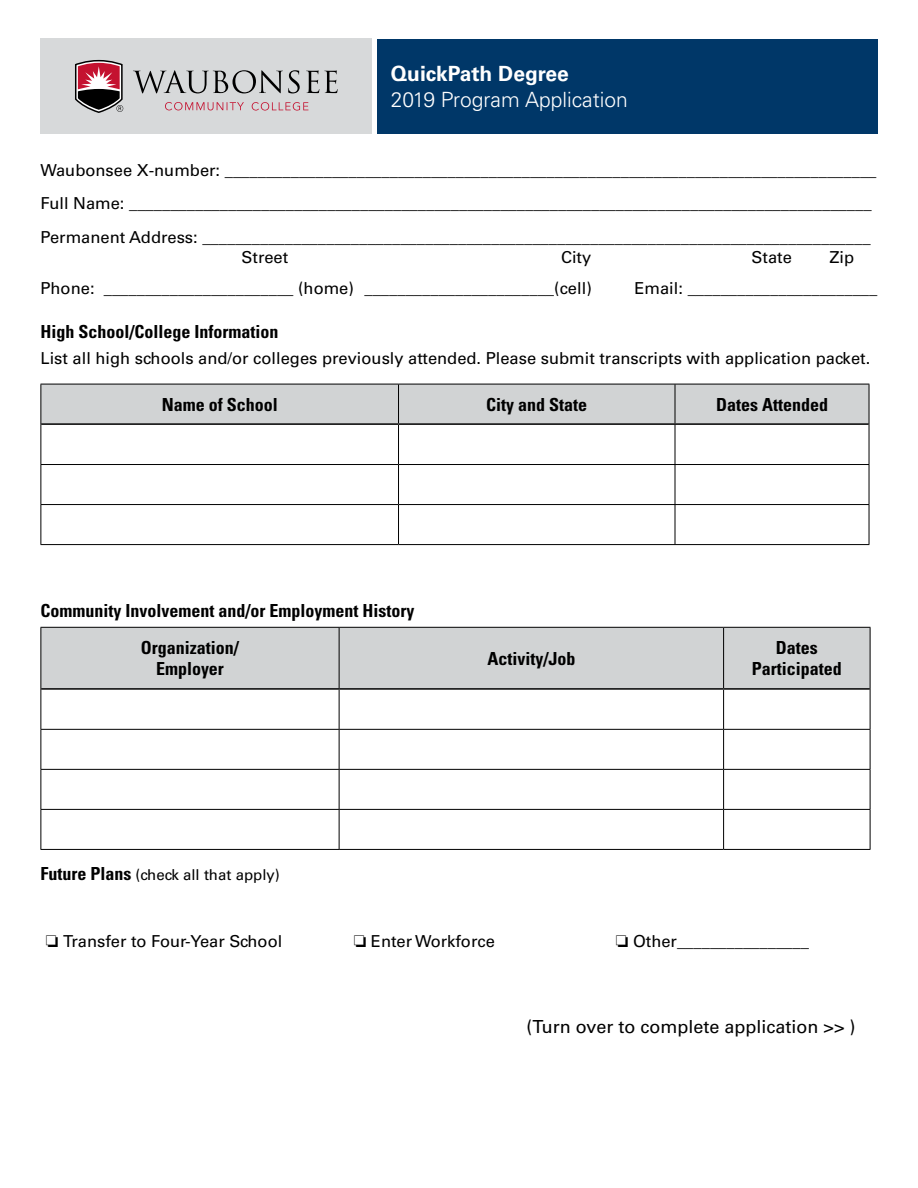
<style>
.page{position:relative;width:918px;height:1188px;background:#fff}
.page>*{position:absolute;margin:0;border:0;box-sizing:border-box;transform-origin:0 0}
.t1{font:300 21px "Univers LT Std";color:#fff}
.t2{font:700 21px "Univers LT Std";color:#fff}
.t3{font:700 condensed 18px/36.5px "Univers LT Std";color:#000}
.t4{font:18px "Univers LT Std";color:#000}
.t5{font:16.5px/33.3px "Univers LT Std";color:#000}
.t6{font:15px "Univers LT Std";color:#000}
.s1{font-weight:700;font-stretch:condensed;font-size:18px}
</style>
<div class="page">
<div style="left:41px;top:385px;width:828px;height:38px;background:#d1d3d4"></div>
<hr style="left:40px;top:384px;width:359px;height:1px;background:#000">
<hr style="left:40px;top:384px;width:1px;height:40px;background:#000">
<hr style="left:399px;top:384px;width:276px;height:1px;background:#000">
<hr style="left:398px;top:384px;width:1px;height:39px;background:#000">
<hr style="left:675px;top:384px;width:194px;height:1px;background:#000">
<hr style="left:675px;top:384px;width:1px;height:39px;background:#000">
<hr style="left:869px;top:384px;width:1px;height:40px;background:#000">
<hr style="left:398px;top:425px;width:1px;height:39px;background:#000">
<hr style="left:675px;top:425px;width:1px;height:39px;background:#000">
<hr style="left:869px;top:424px;width:1px;height:40px;background:#000">
<hr style="left:40px;top:464px;width:359px;height:1px;background:#000">
<hr style="left:399px;top:464px;width:276px;height:1px;background:#000">
<hr style="left:398px;top:465px;width:1px;height:39px;background:#000">
<hr style="left:675px;top:464px;width:194px;height:1px;background:#000">
<hr style="left:675px;top:465px;width:1px;height:39px;background:#000">
<hr style="left:869px;top:465px;width:1px;height:39px;background:#000">
<hr style="left:40px;top:504px;width:359px;height:1px;background:#000">
<hr style="left:399px;top:504px;width:276px;height:1px;background:#000">
<hr style="left:398px;top:505px;width:1px;height:39px;background:#000">
<hr style="left:675px;top:504px;width:194px;height:1px;background:#000">
<hr style="left:675px;top:505px;width:1px;height:39px;background:#000">
<hr style="left:869px;top:505px;width:1px;height:39px;background:#000">
<hr style="left:41px;top:423px;width:358px;height:2px;background:#000">
<hr style="left:399px;top:423px;width:276px;height:2px;background:#000">
<hr style="left:675px;top:423px;width:194px;height:2px;background:#000">
<hr style="left:40px;top:424px;width:1px;height:40px;background:#000">
<hr style="left:40px;top:465px;width:1px;height:39px;background:#000">
<hr style="left:40px;top:505px;width:1px;height:39px;background:#000">
<hr style="left:40px;top:544px;width:359px;height:1px;background:#000">
<hr style="left:399px;top:544px;width:276px;height:1px;background:#000">
<hr style="left:675px;top:544px;width:194px;height:1px;background:#000">
<div style="left:41px;top:628px;width:829px;height:60px;background:#d1d3d4"></div>
<hr style="left:339px;top:628px;width:1px;height:60px;background:#000">
<hr style="left:723px;top:628px;width:1px;height:60px;background:#000">
<hr style="left:870px;top:628px;width:1px;height:61px;background:#000">
<hr style="left:40px;top:689px;width:1px;height:40px;background:#000">
<hr style="left:339px;top:690px;width:1px;height:39px;background:#000">
<hr style="left:723px;top:690px;width:1px;height:39px;background:#000">
<hr style="left:870px;top:689px;width:1px;height:40px;background:#000">
<hr style="left:40px;top:729px;width:299px;height:1px;background:#000">
<hr style="left:40px;top:730px;width:1px;height:39px;background:#000">
<hr style="left:339px;top:729px;width:385px;height:1px;background:#000">
<hr style="left:339px;top:730px;width:1px;height:39px;background:#000">
<hr style="left:724px;top:729px;width:146px;height:1px;background:#000">
<hr style="left:723px;top:730px;width:1px;height:39px;background:#000">
<hr style="left:870px;top:730px;width:1px;height:39px;background:#000">
<hr style="left:40px;top:769px;width:299px;height:1px;background:#000">
<hr style="left:40px;top:770px;width:1px;height:39px;background:#000">
<hr style="left:339px;top:769px;width:385px;height:1px;background:#000">
<hr style="left:339px;top:770px;width:1px;height:39px;background:#000">
<hr style="left:724px;top:769px;width:146px;height:1px;background:#000">
<hr style="left:723px;top:770px;width:1px;height:39px;background:#000">
<hr style="left:870px;top:770px;width:1px;height:39px;background:#000">
<hr style="left:40px;top:809px;width:299px;height:1px;background:#000">
<hr style="left:40px;top:810px;width:1px;height:39px;background:#000">
<hr style="left:339px;top:809px;width:385px;height:1px;background:#000">
<hr style="left:339px;top:810px;width:1px;height:39px;background:#000">
<hr style="left:724px;top:809px;width:146px;height:1px;background:#000">
<hr style="left:723px;top:810px;width:1px;height:39px;background:#000">
<hr style="left:870px;top:810px;width:1px;height:39px;background:#000">
<hr style="left:40px;top:849px;width:299px;height:1px;background:#000">
<hr style="left:339px;top:849px;width:385px;height:1px;background:#000">
<hr style="left:724px;top:849px;width:146px;height:1px;background:#000">
<hr style="left:40px;top:627px;width:299px;height:1px;background:#000">
<hr style="left:40px;top:628px;width:1px;height:61px;background:#000">
<hr style="left:339px;top:627px;width:385px;height:1px;background:#000">
<hr style="left:724px;top:627px;width:146px;height:1px;background:#000">
<hr style="left:41px;top:688px;width:298px;height:2px;background:#000">
<hr style="left:339px;top:688px;width:385px;height:2px;background:#000">
<hr style="left:724px;top:688px;width:146px;height:2px;background:#000">
<div style="left:377px;top:39px;width:501px;height:95px;background:#003768"></div>
<div style="left:40px;top:38px;width:332px;height:96px;background:#d7d9da"></div>
<svg style="left:75px;top:60px;width:48px;height:53px;background:#8e5b64"></svg>
<svg style="left:133px;top:70px;width:167px;height:23px"></svg>
<svg style="left:306px;top:70px;width:32px;height:23px"></svg>
<svg style="left:165px;top:102px;width:79px;height:8px"></svg>
<svg style="left:252px;top:102px;width:56px;height:9px"></svg>
<p class="t2" style="left:391px;top:62px;width:179px">QuickPath Degree</p>
<p class="t1" style="left:391px;top:87px;width:238px">2019 Program Application</p>
<p class="t5" style="left:40px;top:154px;width:838px">Waubonsee X-number: _______________________________________________________________________________<br>Full Name: __________________________________________________________________________________________<br>Permanent Address: _________________________________________________________________________________</p>
<p class="t5" style="left:242px;top:240px;width:48px">Street</p>
<p class="t5" style="left:561px;top:240px;width:32px">City</p>
<p class="t5" style="left:752px;top:240px;width:42px">State</p>
<p class="t5" style="left:829px;top:240px;width:26px">Zip</p>
<p class="t5" style="left:41px;top:272px;width:553px">Phone: _______________________ (home) _______________________(cell)</p>
<p class="t5" style="left:635px;top:272px;width:244px">Email: _______________________</p>
<p class="t3" style="left:40px;top:313px;width:240px">High School/College Information</p>
<p class="t5" style="left:40px;top:342px;width:831px">List all high schools and/or colleges previously attended. Please submit transcripts with application packet.</p>
<p class="t3" style="left:162px;top:386px;width:118px">Name of School</p>
<p class="t3" style="left:486px;top:386px;width:103px">City and State</p>
<p class="t3" style="left:716px;top:386px;width:113px">Dates Attended</p>
<p class="t3" style="left:141px;top:593px;width:275px;text-indent:-100px">Community Involvement and/or Employment History<br>Organization/</p>
<p class="t3" style="left:156px;top:651px;width:69px">Employer</p>
<p class="t3" style="left:487px;top:640px;width:90px">Activity/Job</p>
<p class="t3" style="left:752px;top:637px;width:92px;line-height:21.6px;text-align:center">Dates<br>Participated</p>
<p class="t6" style="left:41px;top:866px;width:241px"><span class="s1">Future Plans</span> (check all that apply)</p>
<p class="t5" style="left:46px;top:925px;width:238px">□ Transfer to Four-Year School</p>
<p class="t5" style="left:354px;top:925px;width:143px">□ Enter Workforce</p>
<p class="t5" style="left:616px;top:925px;width:195px">□ Other________________</p>
<p class="t4" style="left:527px;top:1016px;width:331px">(Turn over to complete application &gt;&gt; )</p>
</div>
